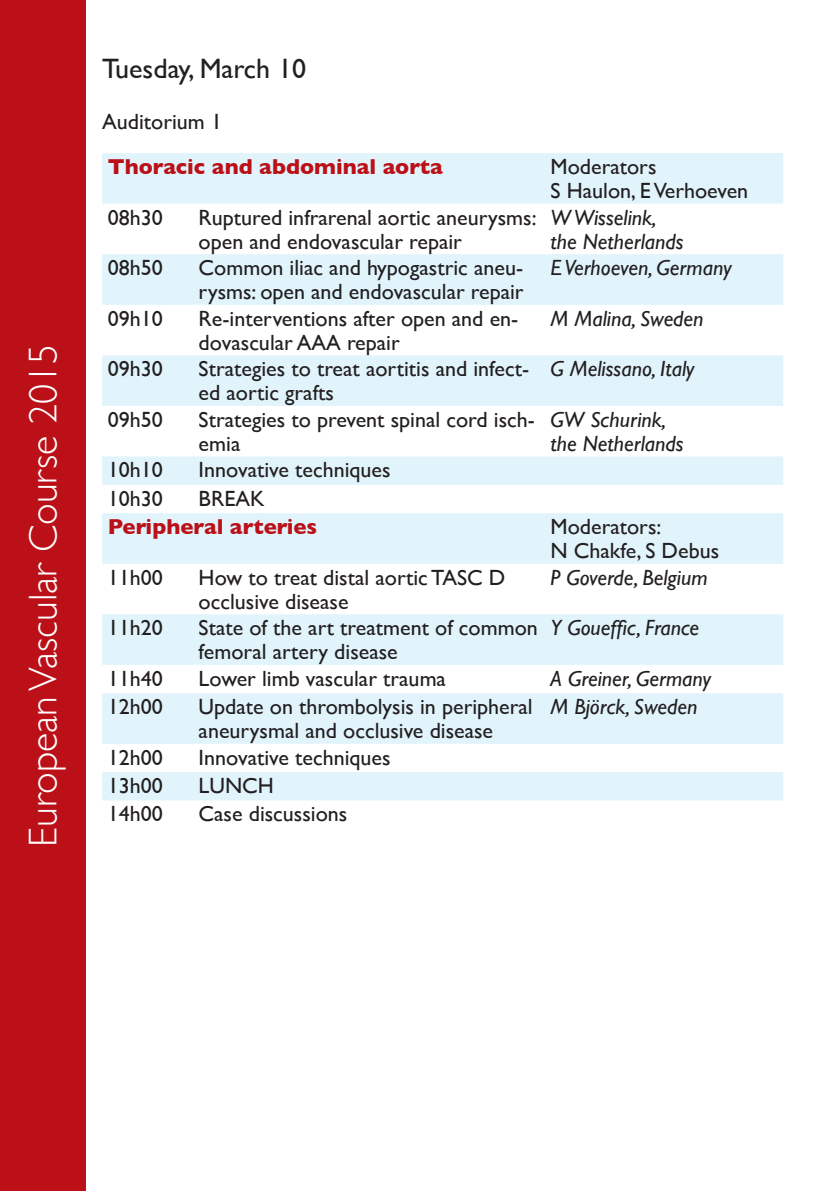
<style>
.page{position:relative;width:840px;height:1191px;background:#fff}
.page>*{position:absolute;margin:0;border:0;box-sizing:border-box;transform-origin:0 0}
.t1{font:300 40px "Gill Sans";color:#fff}
.t2{font:28px "Gill Sans";color:#231f20}
.t3{font:22px/24px "Gill Sans";color:#231f20}
.t4{font:italic 22px/24px "Gill Sans";color:#231f20}
.t5{font:700 22px "Gill Sans";color:#bb1018}
</style>
<div class="page">
<div style="left:0;top:0;width:85px;height:1191px;background:#bb1018"></div>
<svg style="left:102px;top:153px;width:680px;height:647px;fill:#e1f4fc"></svg>
<h1 class="t1" style="left:12px;top:846px;width:503px;rotate:-90deg">European Vascular Course 2015</h1>
<p class="t2" style="left:102px;top:52px;width:205px">Tuesday, March 10</p>
<p class="t3" style="left:102px;top:109px;width:121px">Auditorium 1</p>
<p class="t5" style="left:108px;top:149px;width:336px">Thoracic and abdominal aorta</p>
<p class="t3" style="left:550px;top:154px;width:199px">Moderators<br>S Haulon, E Verhoeven</p>
<p class="t3" style="left:108px;top:205px;width:56px">08h30</p>
<p class="t3" style="left:198px;top:205px;width:339px">Ruptured infrarenal aortic aneurysms: open and endovascular repair</p>
<p class="t4" style="left:550px;top:205px;width:134px">W Wisselink, the Netherlands</p>
<p class="t3" style="left:108px;top:255px;width:56px">08h50</p>
<p class="t3" style="left:198px;top:255px;width:326px">Common iliac and hypogastric aneu&shy;rysms: open and endovascular repair</p>
<p class="t4" style="left:550px;top:256px;width:182px">E Verhoeven, Germany</p>
<p class="t3" style="left:108px;top:306px;width:56px">09h10</p>
<p class="t3" style="left:198px;top:306px;width:321px">Re-interventions after open and en&shy;dovascular AAA repair</p>
<p class="t4" style="left:550px;top:306px;width:154px">M Malina, Sweden</p>
<p class="t3" style="left:108px;top:356px;width:56px">09h30</p>
<p class="t3" style="left:198px;top:356px;width:332px">Strategies to treat aortitis and infect&shy;ed aortic grafts</p>
<p class="t4" style="left:550px;top:357px;width:145px">G Melissano, Italy</p>
<p class="t3" style="left:108px;top:407px;width:56px">09h50</p>
<p class="t3" style="left:198px;top:407px;width:338px">Strategies to prevent spinal cord isch&shy;emia</p>
<p class="t4" style="left:550px;top:407px;width:134px">GW Schurink, the Netherlands</p>
<p class="t3" style="left:108px;top:458px;width:56px">10h10</p>
<p class="t3" style="left:198px;top:458px;width:193px">Innovative techniques</p>
<p class="t3" style="left:108px;top:486px;width:56px">10h30</p>
<p class="t3" style="left:198px;top:486px;width:67px">BREAK</p>
<p class="t5" style="left:108px;top:509px;width:211px">Peripheral arteries</p>
<p class="t3" style="left:550px;top:514px;width:170px">Moderators:<br>N Chakfe, S Debus</p>
<p class="t3" style="left:108px;top:565px;width:56px">11h00</p>
<p class="t3" style="left:198px;top:565px;width:308px">How to treat distal aortic TASC D occlusive disease</p>
<p class="t4" style="left:550px;top:565px;width:159px">P Goverde, Belgium</p>
<p class="t3" style="left:108px;top:615px;width:56px">11h20</p>
<p class="t3" style="left:198px;top:615px;width:340px">State of the art treatment of common femoral artery disease</p>
<p class="t4" style="left:550px;top:615px;width:150px">Y Goueffic, France</p>
<p class="t3" style="left:108px;top:666px;width:56px">11h40</p>
<p class="t3" style="left:198px;top:666px;width:249px">Lower limb vascular trauma</p>
<p class="t4" style="left:550px;top:666px;width:162px">A Greiner, Germany</p>
<p class="t3" style="left:108px;top:694px;width:56px">12h00</p>
<p class="t3" style="left:198px;top:694px;width:335px">Update on thrombolysis in peripheral aneurysmal and occlusive disease</p>
<p class="t4" style="left:550px;top:694px;width:148px">M Björck, Sweden</p>
<p class="t3" style="left:108px;top:745px;width:56px">12h00</p>
<p class="t3" style="left:198px;top:745px;width:193px">Innovative techniques</p>
<p class="t3" style="left:108px;top:773px;width:56px">13h00</p>
<p class="t3" style="left:198px;top:773px;width:77px">LUNCH</p>
<p class="t3" style="left:108px;top:801px;width:56px">14h00</p>
<p class="t3" style="left:198px;top:801px;width:150px">Case discussions</p>
</div>
